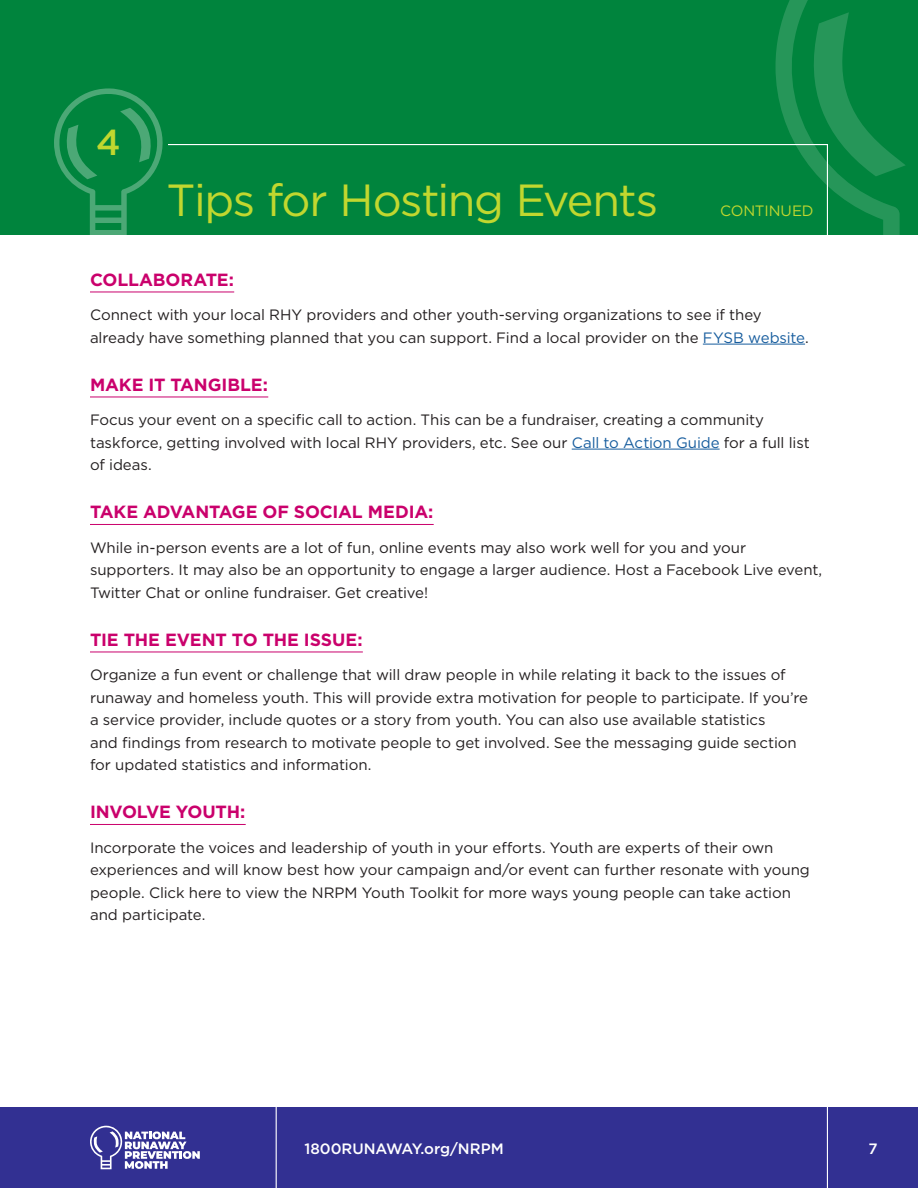
<style>
.page{position:relative;width:918px;height:1188px;background:#fff}
.page>*{position:absolute;margin:0;border:0;box-sizing:border-box;transform-origin:0 0}
.t1{font:45px "Gotham";letter-spacing:-.035em;color:#c1d72f}
.title{font:500 36px "Gotham";color:#c1d72f}
.head{font:700 17.7px "Gotham";letter-spacing:-.01em;color:#ca016c}
.text{font:15px/22.5px "Gotham";letter-spacing:-.005em;color:#231f20}
.t2{font:500 15px "Gotham";color:#fff}
.t3{font:15px "Gotham";letter-spacing:-.01em;color:#c1d72f}
.s1{color:#175d9e}
</style>
<div class="page">
<div style="left:0;top:0;width:918px;height:236px;background:#00843d"></div>
<div style="left:0;top:1107px;width:918px;height:81px;background:#323092"></div>
<svg style="left:90px;top:1126px;width:110px;height:43px"></svg>
<hr style="left:276px;top:1104px;width:1px;height:84px;background:#fff">
<hr style="left:827px;top:1104px;width:1px;height:84px;background:#fff">
<svg style="left:167px;top:144px;width:607px;height:92px"></svg>
<svg style="left:54px;top:88px;width:109px;height:147px"></svg>
<svg style="left:774px;top:0;width:144px;height:345px"></svg>
<hr style="left:90px;top:292px;width:144px;height:1px;background:#ca016c">
<hr style="left:703px;top:344px;width:102px;height:1px;background:#175d9e">
<hr style="left:90px;top:397px;width:178px;height:1px;background:#ca016c">
<hr style="left:572px;top:449px;width:148px;height:1px;background:#175d9e">
<hr style="left:90px;top:524px;width:344px;height:1px;background:#ca016c">
<hr style="left:90px;top:652px;width:273px;height:1px;background:#ca016c">
<hr style="left:90px;top:824px;width:156px;height:1px;background:#ca016c">
<p class="title" style="left:96px;top:119px;width:26px">4</p>
<p class="t1" style="left:166px;top:171px;width:493px">Tips for Hosting Events</p>
<p class="t3" style="left:720px;top:201px;width:95px">CONTINUED</p>
<p class="head" style="left:90px;top:268px;width:146px">COLLABORATE:</p>
<p class="text" style="left:90px;top:303px;width:720px">Connect with your local RHY providers and other youth-serving organizations to see if they already have something planned that you can support. Find a local provider on the <span class="s1">FYSB website</span>.</p>
<p class="head" style="left:90px;top:373px;width:180px">MAKE IT TANGIBLE:</p>
<p class="text" style="left:90px;top:408px;width:721px">Focus your event on a specific call to action. This can be a fundraiser, creating a community taskforce, getting involved with local RHY providers, etc. See our <span class="s1">Call to Action Guide</span> for a full list of ideas.</p>
<p class="head" style="left:90px;top:500px;width:345px">TAKE ADVANTAGE OF SOCIAL MEDIA:</p>
<p class="text" style="left:90px;top:536px;width:734px">While in-person events are a lot of fun, online events may also work well for you and your supporters. It may also be an opportunity to engage a larger audience. Host a Facebook Live event,<br>Twitter Chat or online fundraiser. Get creative!</p>
<p class="head" style="left:90px;top:628px;width:274px">TIE THE EVENT TO THE ISSUE:</p>
<p class="text" style="left:90px;top:663px;width:720px">Organize a fun event or challenge that will draw people in while relating it back to the issues of runaway and homeless youth. This will provide extra motivation for people to participate. If you’re a service provider, include quotes or a story from youth. You can also use available statistics<br>and findings from research to motivate people to get involved. See the messaging guide section for updated statistics and information.</p>
<p class="head" style="left:90px;top:800px;width:157px">INVOLVE YOUTH:</p>
<p class="text" style="left:90px;top:836px;width:721px">Incorporate the voices and leadership of youth in your efforts. Youth are experts of their own experiences and will know best how your campaign and/or event can further resonate with young people. Click here to view the NRPM Youth Toolkit for more ways young people can take action and participate.</p>
<p class="t2" style="left:304px;top:1138px;width:201px">1800RUNAWAY.org/NRPM</p>
<p class="t2" style="left:868px;top:1138px;width:11px">7</p>
</div>
